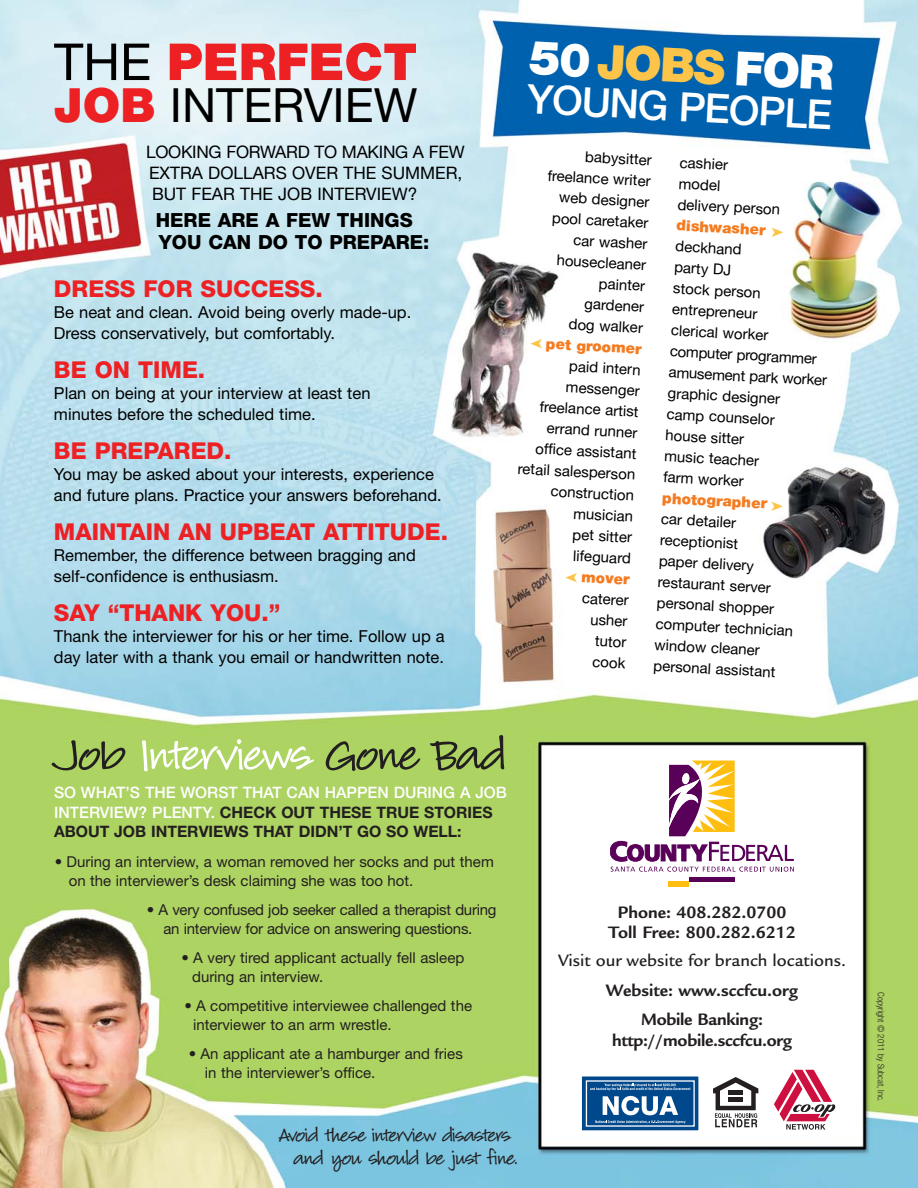
<style>
.page{position:relative;width:918px;height:1188px;background:#fff}
.page>*{position:absolute;margin:0;border:0;box-sizing:border-box;transform-origin:0 0}
.t1{font:52.5px "Louisiana";letter-spacing:-.025em;color:#231f20}
.t2{font:900 51px "Helvetica Neue";color:#ed2124}
.t3{font:47.25px "Helvetica Neue";color:#000}
.t4{font:900 47.25px "Helvetica Neue";color:#fff}
.t5{font:500 40.5px "Helvetica Neue";color:#fff}
.t6{font:800 23.25px "Helvetica Neue";color:#ed2124}
.t7{font:22.5px/22.5px "Louisiana";letter-spacing:-.03em;color:#231f20}
.t8{font:800 19.5px/22.5px "Helvetica Neue";color:#000}
.t9{font:700 18px/19.5px "Legacy Sans";color:#231f20;text-align:center}
.t10{font:500 18px "Legacy Sans";color:#231f20}
.t11{font:17.25px/21px "Helvetica Neue";color:#000}
.t12{font:16.5px/21px "Helvetica Neue";color:#000}
.t13{font:700 15.75px/19.5px "Helvetica Neue";color:#231f20}
.t14{font:15px/21px "Helvetica Neue";color:#000;text-align:right}
.t15{font:15px/18.8px "Helvetica Neue";color:#231f20}
.t16{font:900 15px "Helvetica Neue";color:#f47b20}
.t17{font:300 condensed 9px "Helvetica Neue";color:#231f20}
.s1{font-weight:400;color:#000}
.s2{font-weight:900;color:#ed2124}
.s3{color:#fcc54a}
.s4{color:#fff}
.s5{font-weight:500;color:#fff}
</style>
<div class="page">
<img style="left:0;top:0;width:918px;height:1188px">
<div style="left:570px;top:1071px;width:140px;height:63px;background:#fff"></div>
<div style="left:581px;top:1076px;width:118px;height:55px;background:#00488c"></div>
<div style="left:586px;top:1080px;width:109px;height:47px;border:1px solid #fff"></div>
<svg style="left:590px;top:1083px;width:100px;height:41px"></svg>
<div style="left:763px;top:1062px;width:79px;height:75px;background:#fff"></div>
<svg style="left:774px;top:1070px;width:61px;height:60px"></svg>
<svg style="left:713px;top:1077px;width:45px;height:50px"></svg>
<hr style="left:728px;top:1098px;width:15px;height:4px;background:#231f20">
<hr style="left:728px;top:1091px;width:15px;height:4px;background:#231f20">
<div style="left:602px;top:753px;width:199px;height:145px;background:#fff"></div>
<div style="left:669px;top:882px;width:20px;height:5px;background:#febe10"></div>
<div style="left:689px;top:877px;width:46px;height:5px;background:#590058"></div>
<svg style="left:610px;top:761px;width:184px;height:111px"></svg>
<svg style="left:771px;top:501px;width:12px;height:10px"></svg>
<svg style="left:772px;top:228px;width:12px;height:9px"></svg>
<svg style="left:531px;top:339px;width:11px;height:10px"></svg>
<svg style="left:566px;top:573px;width:11px;height:9px"></svg>
<h2 class="t2" style="left:54px;top:44px;width:365px"><span class="s1">THE</span> PERFECT</h2>
<h3 class="t3" style="left:54px;top:88px;width:365px"><span class="s2">JOB</span> INTERVIEW</h3>
<p class="t11" style="left:146px;top:143px;width:320px">LOOKING FORWARD TO MAKING A FEW<br>EXTRA DOLLARS OVER THE SUMMER,<br>BUT FEAR THE JOB INTERVIEW?</p>
<h3 class="t8" style="left:156px;top:210px;width:275px">HERE ARE A FEW THINGS<br>YOU CAN DO TO PREPARE:</h3>
<h3 class="t6" style="left:54px;top:280px;width:270px">DRESS FOR SUCCESS.</h3>
<p class="t12" style="left:54px;top:303px;width:359px">Be neat and clean. Avoid being overly made-up.<br>Dress conservatively, but comfortably.</p>
<h3 class="t6" style="left:54px;top:361px;width:153px">BE ON TIME.</h3>
<p class="t12" style="left:54px;top:384px;width:318px">Plan on being at your interview at least ten minutes before the scheduled time.</p>
<h3 class="t6" style="left:54px;top:442px;width:179px">BE PREPARED.</h3>
<p class="t12" style="left:54px;top:465px;width:389px">You may be asked about your interests, experience and future plans. Practice your answers beforehand.</p>
<h3 class="t6" style="left:54px;top:523px;width:396px">MAINTAIN AN UPBEAT ATTITUDE.</h3>
<p class="t12" style="left:54px;top:546px;width:363px">Remember, the difference between bragging and self-confidence is enthusiasm.</p>
<h3 class="t6" style="left:54px;top:604px;width:228px">SAY “THANK YOU.”</h3>
<p class="t12" style="left:54px;top:627px;width:392px">Thank the interviewer for his or her time. Follow up a day later with a thank you email or handwritten note.</p>
<h3 class="t4" style="left:530px;top:40px;width:306px;rotate:3deg">50 <span class="s3">JOBS</span> FOR</h3>
<h3 class="t5" style="left:528px;top:84px;width:307px;rotate:3deg">YOUNG PEOPLE</h3>
<p class="t14" style="left:549px;top:146px;width:105px;rotate:3deg">babysitter freelance writer web designer pool caretaker car washer housecleaner painter gardener<br>dog walker</p>
<p class="t16" style="left:546px;top:338px;width:98px;rotate:3deg">pet groomer</p>
<p class="t14" style="left:524px;top:354px;width:119px;rotate:3deg">paid intern messenger freelance artist errand runner office assistant retail salesperson construction musician<br>pet sitter lifeguard</p>
<p class="t16" style="left:582px;top:571px;width:50px;rotate:3deg">mover</p>
<p class="t14" style="left:583px;top:589px;width:48px;rotate:3deg">caterer usher tutor cook</p>
<p class="t14" style="left:680px;top:153px;width:104px;text-align:left;rotate:3deg">cashier<br>model<br>delivery person</p>
<p class="t16" style="left:677px;top:220px;width:91px;rotate:3deg">dishwasher</p>
<p class="t14" style="left:676px;top:237px;width:160px;text-align:left;rotate:3deg">deckhand<br>party DJ<br>stock person entrepreneur<br>clerical worker computer programmer amusement park worker graphic designer<br>camp counselor<br>house sitter<br>music teacher<br>farm worker</p>
<p class="t16" style="left:663px;top:492px;width:107px;rotate:3deg">photographer</p>
<p class="t14" style="left:662px;top:510px;width:139px;text-align:left;rotate:3deg">car detailer receptionist<br>paper delivery restaurant server personal shopper computer technician window cleaner personal assistant</p>
<h1 class="t1" style="left:53px;top:720px;width:457px">Job <span class="s4">Interviews</span> Gone Bad</h1>
<p class="t13" style="left:54px;top:784px;width:454px"><span class="s5">SO WHAT’S THE WORST THAT CAN HAPPEN DURING A JOB<br>INTERVIEW? PLENTY.</span> CHECK OUT THESE TRUE STORIES<br>ABOUT JOB INTERVIEWS THAT DIDN’T GO SO WELL:</p>
<p class="t15" style="left:69px;top:854px;width:427px;text-indent:-14px">• During an interview, a woman removed her socks and put them on the interviewer’s desk claiming she was too hot.</p>
<p class="t15" style="left:147px;top:902px;width:351px;text-align:center">• A very confused job seeker called a therapist during an interview for advice on answering questions.</p>
<p class="t15" style="left:192px;top:950px;width:274px;text-indent:-10px">• A very tired applicant actually fell asleep during an interview.</p>
<p class="t15" style="left:193px;top:998px;width:281px;text-indent:-9px">• A competitive interviewee challenged the interviewer to an arm wrestle.</p>
<p class="t15" style="left:205px;top:1046px;width:260px;text-indent:-16px">• An applicant ate a hamburger and fries in the interviewer’s office.</p>
<p class="t9" style="left:608px;top:905px;width:189px">Phone: 408.282.0700<br>Toll Free: 800.282.6212</p>
<p class="t10" style="left:558px;top:954px;width:289px">Visit our website for branch locations.</p>
<p class="t9" style="left:606px;top:978px;width:194px;line-height:28.5px">Website: www.sccfcu.org<br>Mobile Banking:</p>
<p class="t9" style="left:612px;top:1032px;width:182px">http://mobile.sccfcu.org</p>
<h3 class="t7" style="left:294px;top:1122px;width:225px;text-indent:-15px">Avoid these interview disasters and you should be just fine.</h3>
<p class="t17" style="left:884px;top:992px;width:111px;rotate:90deg">Copyright © 2011 by Subcat, Inc.</p>
</div>
